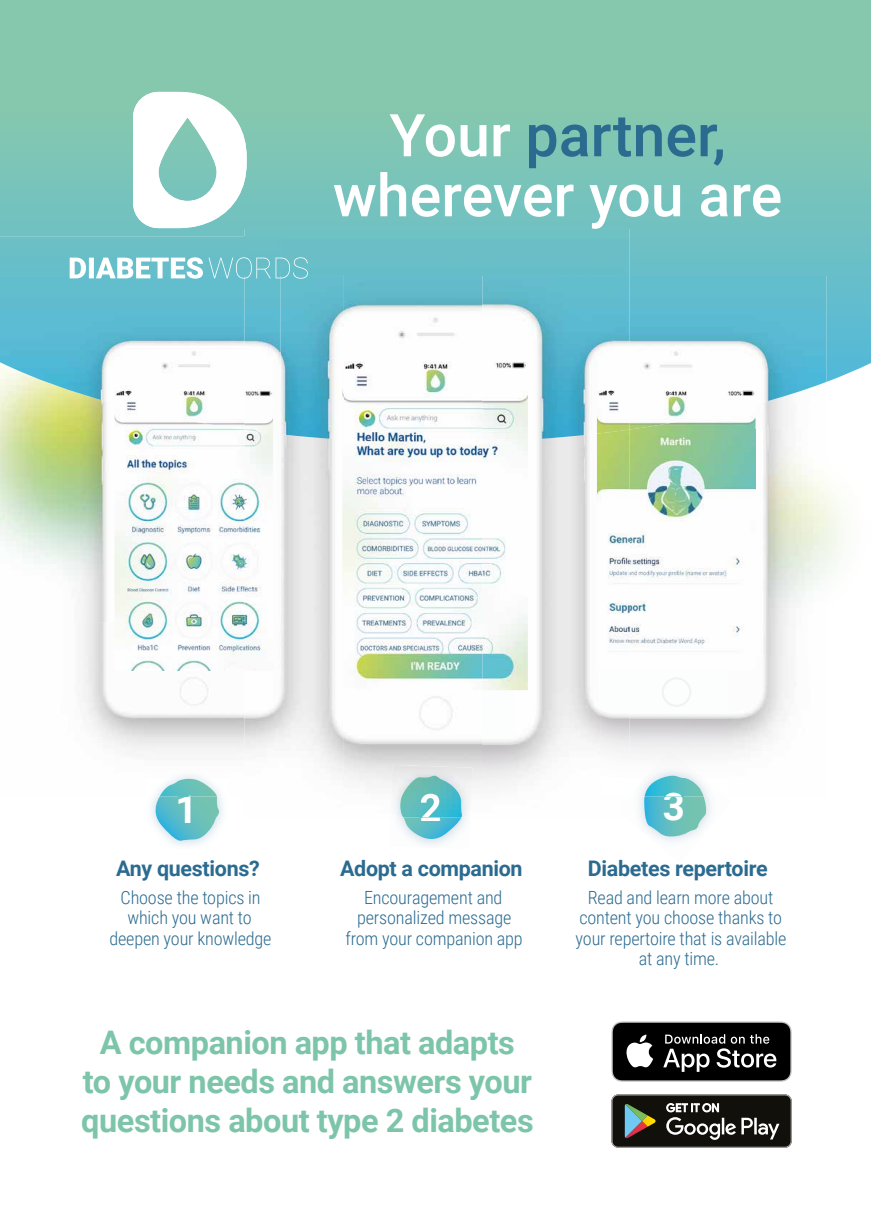
<style>
.page{position:relative;width:871px;height:1218px;background:#fff}
.page>*{position:absolute;margin:0;border:0;box-sizing:border-box;transform-origin:0 0}
.t1{font:500 59px/60px "Roboto";color:#fff;text-align:center}
.t2{font:700 38.4px "Roboto";color:#fff}
.t3{font:700 32.5px/39px "Roboto";letter-spacing:-.015em;color:#7dc5aa;text-align:center}
.t4{font:700 21.5px "Roboto";letter-spacing:-.015em;color:#2b6b90}
.t5{font:300 18.1px/20.3px "Roboto Condensed";letter-spacing:-.01em;color:#2b6b90;text-align:center}
.s1{color:#2b6b90}
</style>
<div class="page">
<svg style="left:0;top:0;width:870px;height:382px;background:#7ec5b4"></svg>
<div style="left:0;top:237px;width:244px;height:39px;background:#6abfc6"></div>
<svg style="left:611px;top:1094px;width:180px;height:53px;background:#393934"></svg>
<svg style="left:611px;top:1021px;width:180px;height:60px;background:#323232"></svg>
<img style="left:151px;top:796px;width:72px;height:50px">
<img style="left:397px;top:817px;width:69px;height:28px">
<svg style="left:403px;top:817px;width:58px;height:23px"></svg>
<img style="left:666px;top:796px;width:45px;height:46px">
<img style="left:638px;top:819px;width:28px;height:22px">
<svg style="left:643px;top:796px;width:63px;height:41px;background:#7dc8ca"></svg>
<img style="left:83px;top:622px;width:161px;height:174px">
<img style="left:0;top:404px;width:106px;height:218px">
<img style="left:0;top:276px;width:244px;height:128px">
<img style="left:159px;top:779px;width:58px;height:17px">
<svg style="left:155px;top:795px;width:35px;height:26px"></svg>
<img style="left:114px;top:430px;width:130px;height:240px">
<img style="left:114px;top:396px;width:130px;height:34px">
<img style="left:755px;top:404px;width:70px;height:253px">
<img style="left:727px;top:657px;width:61px;height:96px">
<img style="left:628px;top:678px;width:99px;height:76px">
<img style="left:629px;top:276px;width:196px;height:128px">
<img style="left:629px;top:749px;width:95px;height:47px">
<img style="left:644px;top:775px;width:59px;height:21px">
<img style="left:663px;top:792px;width:19px;height:4px">
<img style="left:665px;top:792px;width:16px;height:4px">
<img style="left:629px;top:429px;width:126px;height:241px">
<img style="left:646px;top:429px;width:109px;height:228px">
<img style="left:629px;top:396px;width:126px;height:33px">
<img style="left:244px;top:229px;width:385px;height:140px">
<img style="left:244px;top:237px;width:36px;height:159px">
<img style="left:400px;top:775px;width:62px;height:42px">
<img style="left:420px;top:793px;width:20px;height:24px">
<img style="left:244px;top:440px;width:100px;height:352px">
<img style="left:273px;top:440px;width:7px;height:182px">
<img style="left:280px;top:276px;width:64px;height:164px">
<img style="left:244px;top:433px;width:29px;height:237px">
<img style="left:244px;top:418px;width:29px;height:15px">
<img style="left:511px;top:440px;width:89px;height:356px">
<img style="left:482px;top:276px;width:147px;height:164px">
<img style="left:596px;top:434px;width:33px;height:236px">
<img style="left:596px;top:396px;width:33px;height:38px">
<img style="left:342px;top:440px;width:185px;height:250px">
<img style="left:344px;top:369px;width:183px;height:73px">
<img style="left:342px;top:369px;width:2px;height:71px">
<svg style="left:70px;top:257px;width:238px;height:22px"></svg>
<svg style="left:133px;top:92px;width:113px;height:136px"></svg>
<h1 class="t1" style="left:333px;top:103px;width:450px">Your <span class="s1">partner, </span>wherever you are</h1>
<h2 class="t2" style="left:175px;top:782px;width:24px">1</h2>
<h2 class="t2" style="left:419px;top:781px;width:24px">2</h2>
<h2 class="t2" style="left:662px;top:780px;width:24px">3</h2>
<p class="t4" style="left:116px;top:853px;width:145px">Any questions?</p>
<p class="t5" style="left:109px;top:887px;width:164px">Choose the topics in which you want to deepen your knowledge</p>
<p class="t4" style="left:340px;top:853px;width:184px">Adopt a companion</p>
<p class="t5" style="left:345px;top:887px;width:179px">Encouragement and personalized message from your companion app</p>
<h3 class="t3" style="left:81px;top:1021px;width:453px">A companion app that adapts<br>to your needs and answers your questions about type 2 diabetes</h3>
<p class="t4" style="left:587px;top:853px;width:181px">Diabetes repertoire</p>
<p class="t5" style="left:575px;top:887px;width:212px">Read and learn more about content you choose thanks to your repertoire that is available at any time.</p>
</div>
